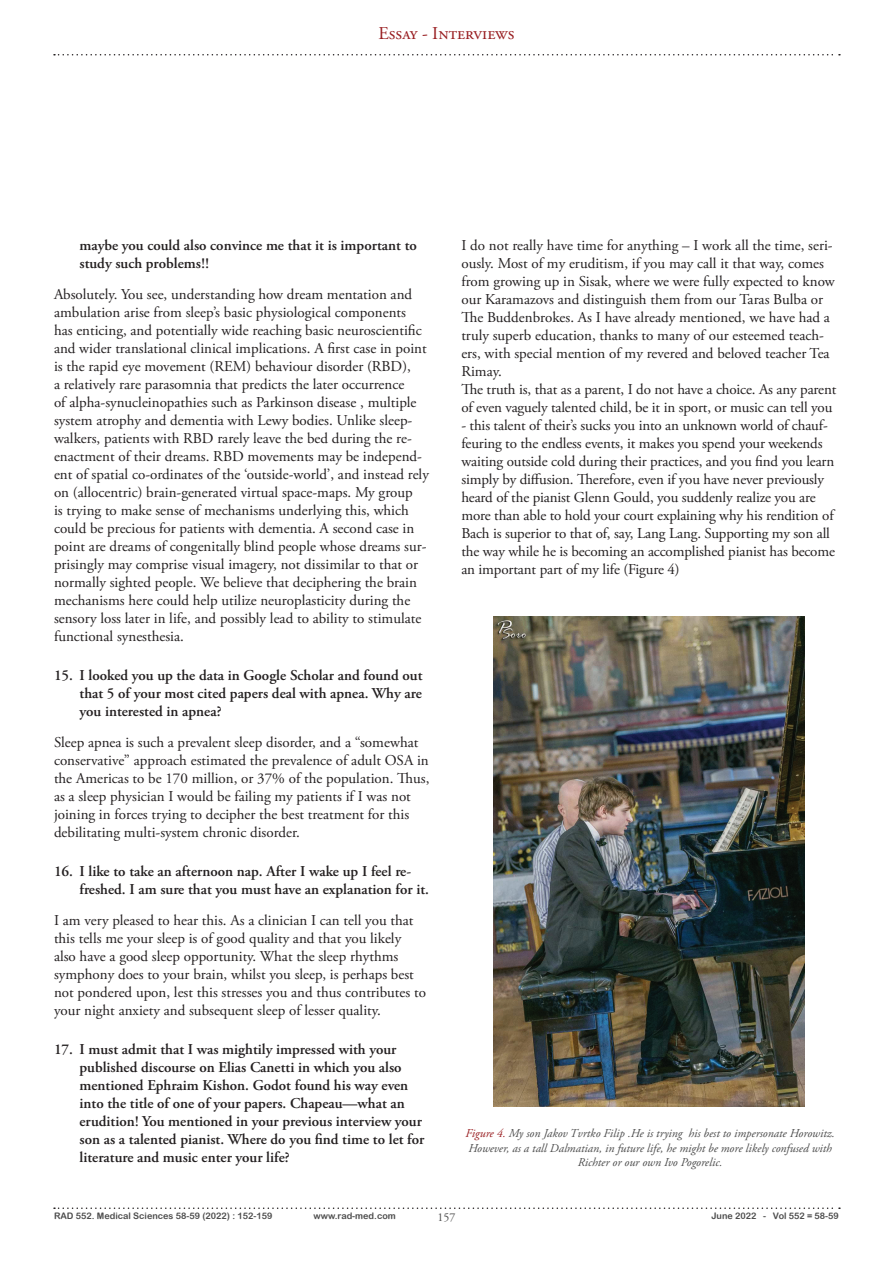
<style>
.page{position:relative;width:893px;height:1263px;background:#fff}
.page>*{position:absolute;margin:0;border:0;box-sizing:border-box;transform-origin:0 0}
.t1{font:18px "Adobe Garamond Pro";color:#981d20}
.t2{font:15px/18px "Adobe Garamond Pro";color:#231f20}
.t3{font:600 15px/18px "Adobe Garamond Pro";color:#231f20}
.t4{font:italic 12px/14.4px "Adobe Garamond Pro";color:#4c4c4c;text-align:center}
.t5{font:12px "Adobe Garamond Pro";color:#4c4c4c}
.t6{font:9px "Arial Rounded MT Bold";color:#4c4c4c}
.s1{color:#981d20}
</style>
<div class="page">
<svg style="left:54px;top:54px;width:786px;height:2px"></svg>
<svg style="left:54px;top:1207px;width:786px;height:2px"></svg>
<img style="left:493px;top:616px;width:311px;height:490px">
<p class="t1" style="left:378px;top:23px;width:138px">Essay - Interviews</p>
<p class="t3" style="left:80px;top:237px;width:339px">maybe you could also convince me that it is important to study such problems!!</p>
<p class="t2" style="left:54px;top:286px;width:376px">Absolutely. You see, understanding how dream mentation and ambulation arise from sleep’s basic physiological components<br>has enticing, and potentially wide reaching basic neuroscientific and wider translational clinical implications. A first case in point is the rapid eye movement (REM) behaviour disorder (RBD),<br>a relatively rare parasomnia that predicts the later occurrence<br>of alpha-synucleinopathies such as Parkinson disease , multiple system atrophy and dementia with Lewy bodies. Unlike sleep&shy;walkers, patients with RBD rarely leave the bed during the re&shy;enactment of their dreams. RBD movements may be independ&shy;ent of spatial co-ordinates of the ‘outside-world’, and instead rely on (allocentric) brain-generated virtual space-maps. My group<br>is trying to make sense of mechanisms underlying this, which could be precious for patients with dementia. A second case in point are dreams of congenitally blind people whose dreams sur&shy;prisingly may comprise visual imagery, not dissimilar to that or normally sighted people. We believe that deciphering the brain mechanisms here could help utilize neuroplasticity during the sensory loss later in life, and possibly lead to ability to stimulate functional synesthesia.</p>
<p class="t3" style="left:80px;top:667px;width:345px;text-align:justify;text-indent:-26px">15. I looked you up the data in Google Scholar and found out that 5 of your most cited papers deal with apnea. Why are you interested in apnea?</p>
<p class="t2" style="left:54px;top:734px;width:377px">Sleep apnea is such a prevalent sleep disorder, and a “somewhat conservative” approach estimated the prevalence of adult OSA in the Americas to be 170 million, or 37% of the population. Thus, as a sleep physician I would be failing my patients if I was not joining in forces trying to decipher the best treatment for this debilitating multi-system chronic disorder.</p>
<p class="t3" style="left:80px;top:863px;width:351px;text-indent:-26px">16. I like to take an afternoon nap. After I wake up I feel re&shy;freshed. I am sure that you must have an explanation for it.</p>
<p class="t2" style="left:54px;top:912px;width:373px">I am very pleased to hear this. As a clinician I can tell you that this tells me your sleep is of good quality and that you likely also have a good sleep opportunity. What the sleep rhythms symphony does to your brain, whilst you sleep, is perhaps best not pondered upon, lest this stresses you and thus contributes to your night anxiety and subsequent sleep of lesser quality.</p>
<p class="t3" style="left:80px;top:1041px;width:346px;text-indent:-26px">17. I must admit that I was mightily impressed with your published discourse on Elias Canetti in which you also mentioned Ephraim Kishon. Godot found his way even into the title of one of your papers. Chapeau—what an erudition! You mentioned in your previous interview your son as a talented pianist. Where do you find time to let for literature and music enter your life?</p>
<p class="t2" style="left:461px;top:237px;width:377px">I do not really have time for anything – I work all the time, seri&shy;ously. Most of my eruditism, if you may call it that way, comes from growing up in Sisak, where we were fully expected to know our Karamazovs and distinguish them from our Taras Bulba or The Buddenbrokes. As I have already mentioned, we have had a truly superb education, thanks to many of our esteemed teach&shy;ers, with special mention of my revered and beloved teacher Tea Rimay.<br>The truth is, that as a parent, I do not have a choice. As any parent of even vaguely talented child, be it in sport, or music can tell you</p>
<p class="t2" style="left:461px;top:417px;width:375px">- this talent of their’s sucks you into an unknown world of chauf&shy;feuring to the endless events, it makes you spend your weekends waiting outside cold during their practices, and you find you learn simply by diffusion. Therefore, even if you have never previously heard of the pianist Glenn Gould, you suddenly realize you are more than able to hold your court explaining why his rendition of Bach is superior to that of, say, Lang Lang. Supporting my son all the way while he is becoming an accomplished pianist has become an important part of my life (Figure 4)</p>
<p class="t4" style="left:466px;top:1126px;width:371px"><span class="s1">Figure 4.</span> My son Jakov Tvrtko Filip .He is trying his best to impersonate Horowitz.<br>However, as a tall Dalmatian, in future life, he might be more likely confused with<br>Richter or our own Ivo Pogorelic.</p>
<p class="t6" style="left:54px;top:1210px;width:220px">RAD 552. Medical Sciences 58-59 (2022) : 152-159</p>
<p class="t6" style="left:314px;top:1210px;width:84px">www.rad-med.com</p>
<p class="t5" style="left:437px;top:1210px;width:19px">157</p>
<p class="t6" style="left:711px;top:1210px;width:129px">June 2022 - Vol 552 = 58-59</p>
</div>
